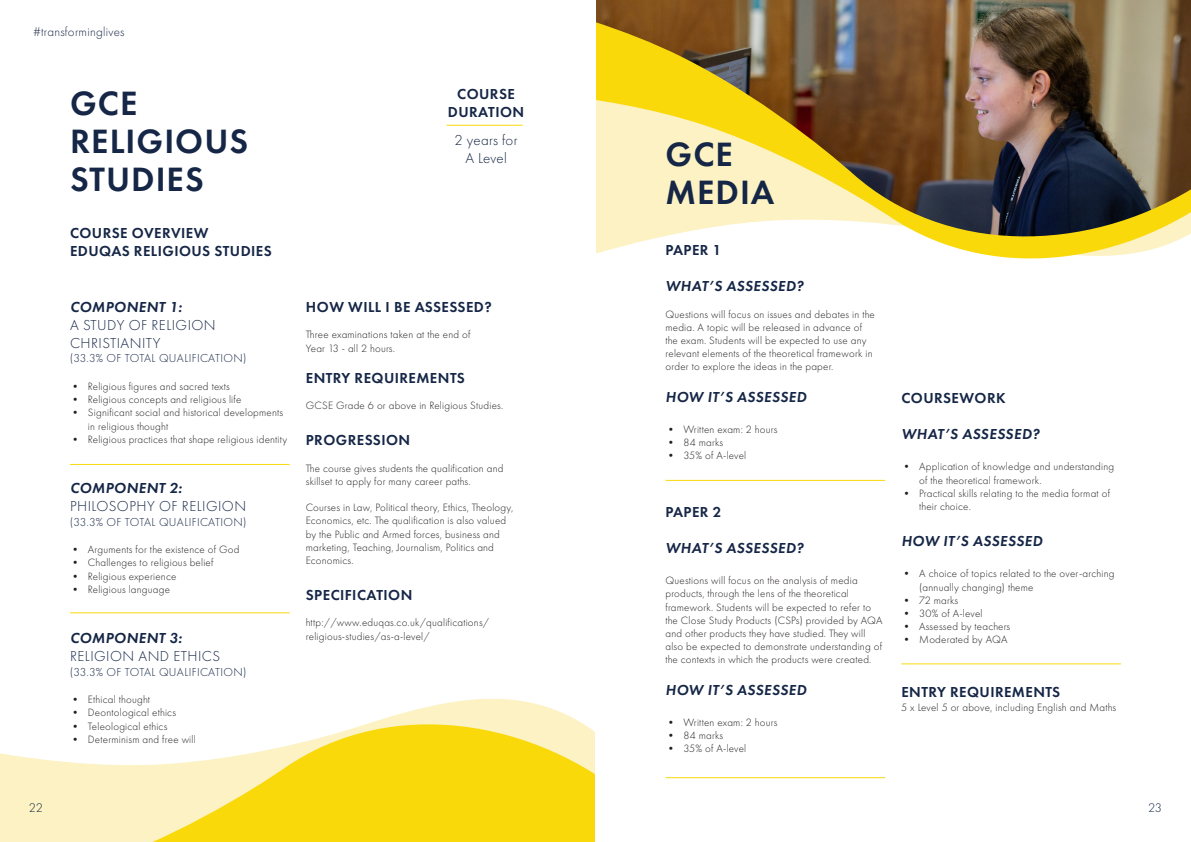
<style>
.page{position:relative;width:1191px;height:842px;background:#fff}
.page>*{position:absolute;margin:0;border:0;box-sizing:border-box;transform-origin:0 0}
.t1{font:600 35px/38px "Futura PT";letter-spacing:.03em;color:#152646}
.t2{font:600 15px/18px "Futura PT";letter-spacing:.03em;color:#152646;text-align:center}
.t3{font:300 15px/18px "Futura PT";letter-spacing:.03em;color:#152646}
.t4{font:italic 600 15px "Futura PT";letter-spacing:.03em;color:#152646}
.t5{font:300 13px "Futura PT";letter-spacing:.02em;color:#152646}
.t6{font:300 12px "Futura PT";letter-spacing:.03em;color:#152646}
.t7{font:300 11px/13.2px "Futura PT";letter-spacing:.02em;color:#231f20}
.s1{font-weight:600;font-style:italic}
</style>
<div class="page">
<img style="left:596px;top:0;width:595px;height:256px">
<svg style="left:0;top:698px;width:595px;height:144px"></svg>
<hr style="left:446px;top:125px;width:77px;height:1px;background:#fad90b">
<hr style="left:70px;top:464px;width:220px;height:1px;background:#fad90b">
<hr style="left:665px;top:480px;width:220px;height:1px;background:#fad90b">
<hr style="left:665px;top:777px;width:220px;height:1px;background:#fad90b">
<hr style="left:901px;top:663px;width:220px;height:1px;background:#fad90b">
<hr style="left:70px;top:612px;width:220px;height:1px;background:#fad90b">
<p class="t5" style="left:33px;top:24px;width:93px">#transforminglives</p>
<p class="t1" style="left:70px;top:84px;width:180px">GCE<br>RELIGIOUS<br>STUDIES</p>
<p class="t2" style="left:448px;top:85px;width:78px">COURSE<br>DURATION</p>
<p class="t3" style="left:454px;top:131px;width:65px;text-align:center">2 years for<br>A Level</p>
<p class="t2" style="left:70px;top:224px;width:203px;text-align:left">COURSE OVERVIEW<br>EDUQAS RELIGIOUS STUDIES</p>
<p class="t3" style="left:70px;top:298px;width:147px"><span class="s1">COMPONENT 1:<br></span>A STUDY OF RELIGION<br>CHRISTIANITY</p>
<p class="t6" style="left:70px;top:351px;width:178px">(33.3% OF TOTAL QUALIFICATION)</p>
<p class="t7" style="left:70px;top:380px;width:161px">• Religious figures and sacred texts</p>
<p class="t7" style="left:70px;top:393px;width:173px">• Religious concepts and religious life</p>
<p class="t7" style="left:88px;top:406px;width:197px;text-indent:-18px">• Significant social and historical developments in religious thought</p>
<p class="t7" style="left:70px;top:432px;width:219px">• Religious practices that shape religious identity</p>
<p class="t3" style="left:70px;top:479px;width:178px"><span class="s1">COMPONENT 2:<br></span>PHILOSOPHY OF RELIGION</p>
<p class="t6" style="left:70px;top:515px;width:178px">(33.3% OF TOTAL QUALIFICATION)</p>
<p class="t7" style="left:70px;top:543px;width:171px">• Arguments for the existence of God</p>
<p class="t7" style="left:70px;top:556px;width:145px">• Challenges to religious belief</p>
<p class="t7" style="left:70px;top:569px;width:108px">• Religious experience</p>
<p class="t7" style="left:70px;top:582px;width:102px">• Religious language</p>
<p class="t3" style="left:70px;top:629px;width:152px"><span class="s1">COMPONENT 3:<br></span>RELIGION AND ETHICS</p>
<p class="t6" style="left:70px;top:665px;width:178px">(33.3% OF TOTAL QUALIFICATION)</p>
<p class="t7" style="left:70px;top:693px;width:82px">• Ethical thought</p>
<p class="t7" style="left:70px;top:706px;width:108px">• Deontological ethics</p>
<p class="t7" style="left:70px;top:719px;width:99px">• Teleological ethics</p>
<p class="t7" style="left:70px;top:732px;width:127px">• Determinism and free will</p>
<p class="t2" style="left:306px;top:298px;width:187px">HOW WILL I BE ASSESSED?</p>
<p class="t7" style="left:306px;top:328px;width:166px">Three examinations taken at the end of<br>Year 13 - all 2 hours.</p>
<p class="t2" style="left:306px;top:368px;width:160px">ENTRY REQUIREMENTS</p>
<p class="t7" style="left:306px;top:399px;width:199px">GCSE Grade 6 or above in Religious Studies.</p>
<p class="t2" style="left:306px;top:431px;width:106px">PROGRESSION</p>
<p class="t7" style="left:306px;top:461px;width:199px">The course gives students the qualification and skillset to apply for many career paths.</p>
<p class="t7" style="left:306px;top:501px;width:209px">Courses in Law, Political theory, Ethics, Theology, Economics, etc. The qualification is also valued by the Public and Armed forces, business and marketing, Teaching, Journalism, Politics and Economics.</p>
<p class="t2" style="left:306px;top:586px;width:108px">SPECIFICATION</p>
<p class="t7" style="left:306px;top:616px;width:185px">http://www.eduqas.co.uk/qualifications/ religious-studies/as-a-level/</p>
<p class="t1" style="left:665px;top:135px;width:110px">GCE<br>MEDIA</p>
<p class="t2" style="left:665px;top:241px;width:57px">PAPER 1</p>
<p class="t4" style="left:665px;top:277px;width:140px">WHAT’S ASSESSED?</p>
<p class="t7" style="left:665px;top:307px;width:211px">Questions will focus on issues and debates in the media. A topic will be released in advance of the exam. Students will be expected to use any relevant elements of the theoretical framework in order to explore the ideas in the paper.</p>
<p class="t4" style="left:665px;top:387px;width:143px">HOW IT’S ASSESSED</p>
<p class="t7" style="left:665px;top:423px;width:113px">• Written exam: 2 hours</p>
<p class="t7" style="left:665px;top:436px;width:59px">• 84 marks</p>
<p class="t7" style="left:665px;top:449px;width:82px">• 35% of A-level</p>
<p class="t2" style="left:665px;top:503px;width:57px">PAPER 2</p>
<p class="t4" style="left:665px;top:538px;width:140px">WHAT’S ASSESSED?</p>
<p class="t7" style="left:665px;top:574px;width:219px">Questions will focus on the analysis of media products, through the lens of the theoretical framework. Students will be expected to refer to the Close Study Products (CSPs) provided by AQA and other products they have studied. They will also be expected to demonstrate understanding of the contexts in which the products were created.</p>
<p class="t4" style="left:665px;top:680px;width:143px">HOW IT’S ASSESSED</p>
<p class="t7" style="left:665px;top:715px;width:113px">• Written exam: 2 hours</p>
<p class="t7" style="left:665px;top:729px;width:59px">• 84 marks</p>
<p class="t7" style="left:665px;top:742px;width:82px">• 35% of A-level</p>
<p class="t2" style="left:901px;top:389px;width:106px">COURSEWORK</p>
<p class="t4" style="left:901px;top:425px;width:140px">WHAT’S ASSESSED?</p>
<p class="t7" style="left:919px;top:460px;width:196px;text-indent:-18px">• Application of knowledge and understanding of the theoretical framework.</p>
<p class="t7" style="left:919px;top:487px;width:192px;text-indent:-18px">• Practical skills relating to the media format of their choice.</p>
<p class="t4" style="left:901px;top:531px;width:143px">HOW IT’S ASSESSED</p>
<p class="t7" style="left:919px;top:567px;width:197px;text-indent:-18px">• A choice of topics related to the over-arching (annually changing) theme</p>
<p class="t7" style="left:901px;top:593px;width:58px">• 72 marks</p>
<p class="t7" style="left:901px;top:607px;width:83px">• 30% of A-level</p>
<p class="t7" style="left:901px;top:620px;width:110px">• Assessed by teachers</p>
<p class="t7" style="left:901px;top:633px;width:108px">• Moderated by AQA</p>
<p class="t2" style="left:901px;top:683px;width:160px">ENTRY REQUIREMENTS</p>
<p class="t7" style="left:901px;top:700px;width:216px">5 x Level 5 or above, including English and Maths</p>
<p class="t5" style="left:29px;top:800px;width:16px">22</p>
<p class="t5" style="left:1148px;top:800px;width:15px">23</p>
</div>
